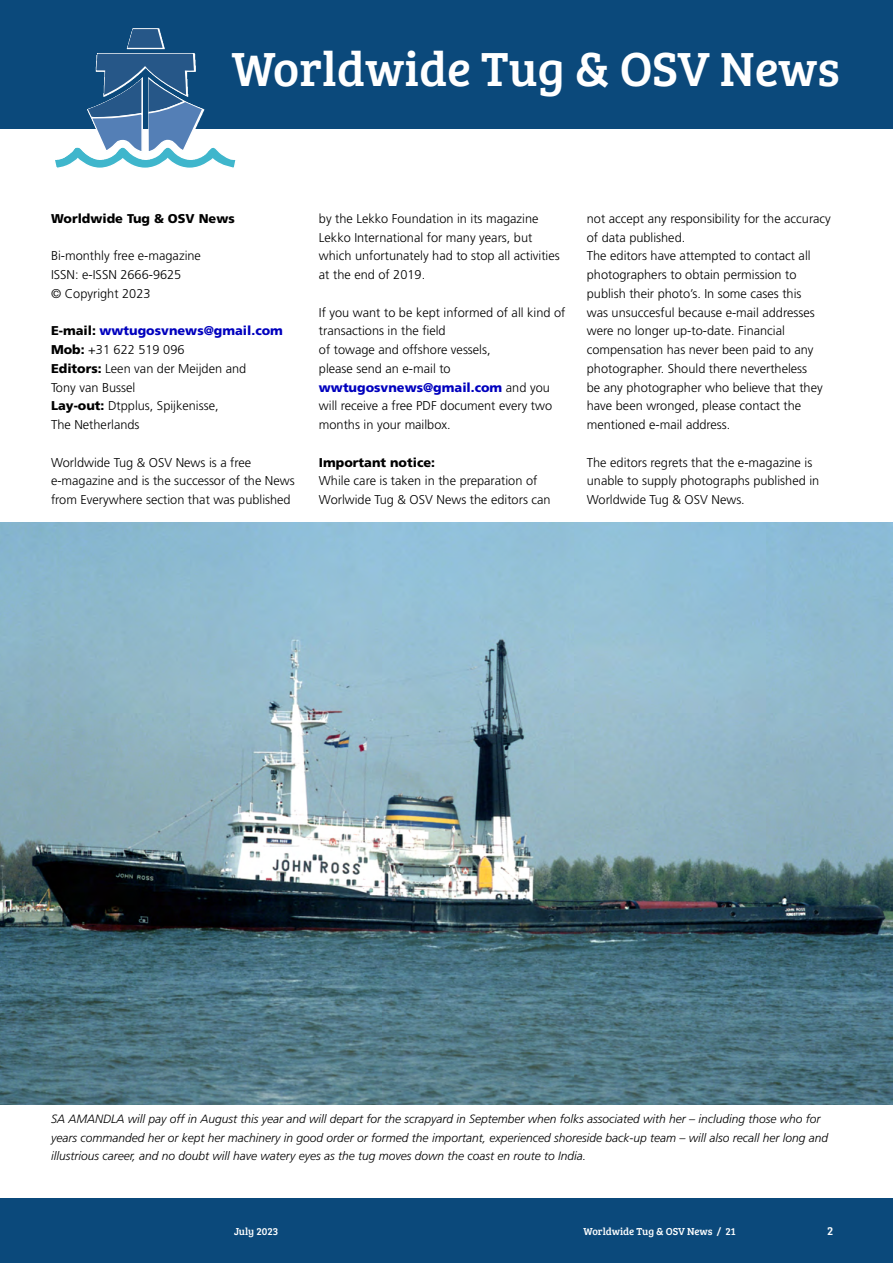
<style>
.page{position:relative;width:893px;height:1263px;background:#fff}
.page>*{position:absolute;margin:0;border:0;box-sizing:border-box;transform-origin:0 0}
.t1{font:49.5px "Bree Serif";color:#fff}
.t2{font:300 12.75px/18.8px "Frutiger LT Std";color:#000}
.t3{font:900 12.75px "Frutiger LT Std";color:#000}
.t4{font:900 12.75px "Frutiger LT Std";color:#0000be}
.t5{font:italic 300 12px/18.8px "Frutiger LT Std";color:#000}
.t6{font:12px "Bree Serif";color:#fff}
.t7{font:10.5px "Bree Serif";color:#fff}
.s1{color:#000}
.s2{font-weight:900}
.s3{font-weight:900;color:#0000be}
</style>
<div class="page">
<div style="left:0;top:1198px;width:893px;height:65px;background:#0b497b"></div>
<div style="left:0;top:0;width:893px;height:129px;background:#0b497b"></div>
<svg style="left:55px;top:28px;width:181px;height:140px"></svg>
<img style="left:0;top:523px;width:893px;height:581px">
<h1 class="t1" style="left:232px;top:33px;width:609px">Worldwide Tug &amp; OSV News</h1>
<p class="t3" style="left:51px;top:211px;width:185px">Worldwide Tug &amp; OSV News</p>
<p class="t2" style="left:51px;top:247px;width:151px">Bi-monthly free e-magazine</p>
<p class="t2" style="left:51px;top:265px;width:132px">ISSN: e-ISSN 2666-9625</p>
<p class="t2" style="left:51px;top:284px;width:101px">© Copyright 2023</p>
<p class="t4" style="left:51px;top:323px;width:233px"><span class="s1">E-mail:</span> wwtugosvnews@gmail.com</p>
<p class="t2" style="left:51px;top:340px;width:135px"><span class="s2">Mob:</span> +31 622 519 096</p>
<p class="t2" style="left:51px;top:359px;width:197px"><span class="s2">Editors:</span> Leen van der Meijden and</p>
<p class="t2" style="left:51px;top:378px;width:86px">Tony van Bussel</p>
<p class="t2" style="left:51px;top:397px;width:169px"><span class="s2">Lay-out:</span> Dtpplus, Spijkenisse,</p>
<p class="t2" style="left:51px;top:415px;width:90px">The Netherlands</p>
<p class="t2" style="left:51px;top:453px;width:245px">Worldwide Tug &amp; OSV News is a free e-magazine and is the successor of the News from Everywhere section that was published</p>
<p class="t2" style="left:319px;top:209px;width:242px">by the Lekko Foundation in its magazine Lekko International for many years, but which unfortunately had to stop all activities at the end of 2019.</p>
<p class="t2" style="left:319px;top:303px;width:248px">If you want to be kept informed of all kind of transactions in the field</p>
<p class="t2" style="left:319px;top:340px;width:173px">of towage and offshore vessels,</p>
<p class="t2" style="left:319px;top:359px;width:133px">please send an e-mail to</p>
<p class="t2" style="left:319px;top:378px;width:235px"><span class="s3">wwtugosvnews@gmail.com</span> and you will receive a free PDF document every two months in your mailbox.</p>
<p class="t3" style="left:319px;top:454px;width:118px">Important notice:</p>
<p class="t2" style="left:319px;top:472px;width:233px">While care is taken in the preparation of<br>Worlwide Tug &amp; OSV News the editors can</p>
<p class="t2" style="left:587px;top:209px;width:246px">not accept any responsibility for the accuracy of data published.</p>
<p class="t2" style="left:587px;top:247px;width:237px">The editors have attempted to contact all photographers to obtain permission to publish their photo’s. In some cases this was unsuccesful because e-mail addresses were no longer up-to-date. Financial compensation has never been paid to any photographer. Should there nevertheless be any photographer who believe that they have been wronged, please contact the mentioned e-mail address.</p>
<p class="t2" style="left:587px;top:453px;width:234px">The editors regrets that the e-magazine is unable to supply photographs published in<br>Worldwide Tug &amp; OSV News.</p>
<p class="t5" style="left:51px;top:1109px;width:778px">SA AMANDLA will pay off in August this year and will depart for the scrapyard in September when folks associated with her – including those who for years commanded her or kept her machinery in good order or formed the important, experienced shoreside back-up team – will also recall her long and illustrious career, and no doubt will have watery eyes as the tug moves down the coast en route to India.</p>
<p class="t7" style="left:234px;top:1224px;width:46px">July 2023</p>
<p class="t7" style="left:584px;top:1224px;width:154px">Worldwide Tug &amp; OSV News / 21</p>
<p class="t6" style="left:827px;top:1222px;width:8px">2</p>
</div>
